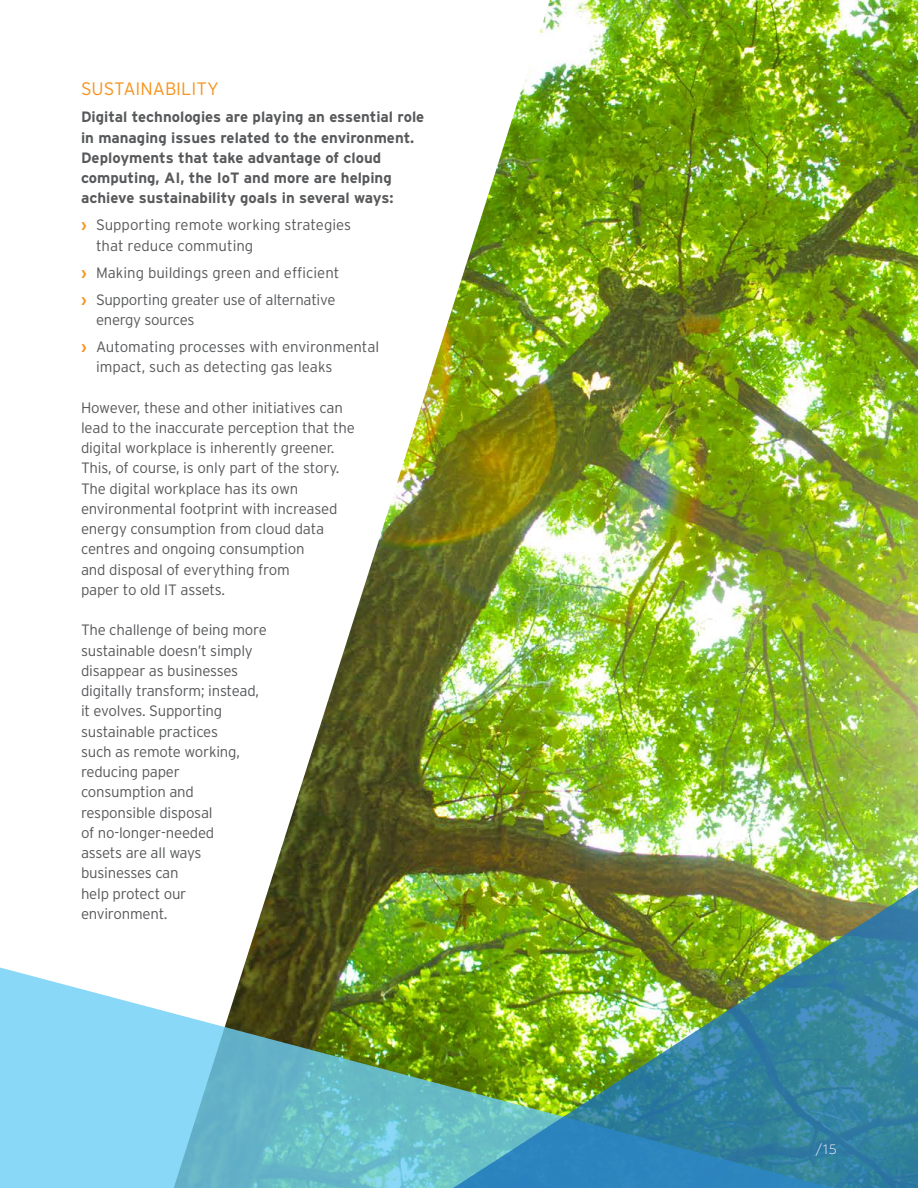
<style>
.page{position:relative;width:918px;height:1188px;background:#fff}
.page>*{position:absolute;margin:0;border:0;box-sizing:border-box;transform-origin:0 0}
.t1{font:300 18px "Interstate";color:#f7941e}
.t2{font:300 15px/20.2px "Interstate";letter-spacing:-.015em;color:#58595b}
.t3{font:700 15px/20.2px "Interstate";color:#58595b}
.t4{font:300 13.5px "Geometria";color:#fff}
.s1{font-weight:700;color:#f7941e}
</style>
<div class="page">
<img style="left:275px;top:0;width:643px;height:866px">
<svg style="left:0;top:866px;width:453px;height:322px"></svg>
<img style="left:453px;top:858px;width:465px;height:330px">
<p class="t1" style="left:81px;top:78px;width:139px">SUSTAINABILITY</p>
<p class="t3" style="left:81px;top:107px;width:345px">Digital technologies are playing an essential role in managing issues related to the environment.<br>Deployments that take advantage of cloud computing, AI, the IoT and more are helping achieve sustainability goals in several ways:</p>
<p class="t2" style="left:96px;top:215px;width:257px;text-indent:-15px"><span class="s1">›</span> Supporting remote working strategies that reduce commuting</p>
<p class="t2" style="left:81px;top:259px;width:260px;line-height:27px"><span class="s1">›</span> Making buildings green and efficient <span class="s1">›</span> Supporting greater use of alternative</p>
<p class="t2" style="left:81px;top:306px;width:300px;line-height:27px;text-indent:15px">energy sources<br><span class="s1">›</span> Automating processes with environmental</p>
<p class="t2" style="left:96px;top:357px;width:238px">impact, such as detecting gas leaks</p>
<p class="t2" style="left:81px;top:397px;width:275px">However, these and other initiatives can lead to the inaccurate perception that the digital workplace is inherently greener.<br>This, of course, is only part of the story.<br>The digital workplace has its own environmental footprint with increased energy consumption from cloud data centres and ongoing consumption<br>and disposal of everything from<br>paper to old IT assets.</p>
<p class="t2" style="left:81px;top:620px;width:187px">The challenge of being more sustainable doesn’t simply disappear as businesses digitally transform; instead, it evolves. Supporting sustainable practices<br>such as remote working, reducing paper consumption and responsible disposal<br>of no-longer-needed<br>assets are all ways businesses can<br>help protect our environment.</p>
<p class="t4" style="left:815px;top:1142px;width:23px">/15</p>
</div>
